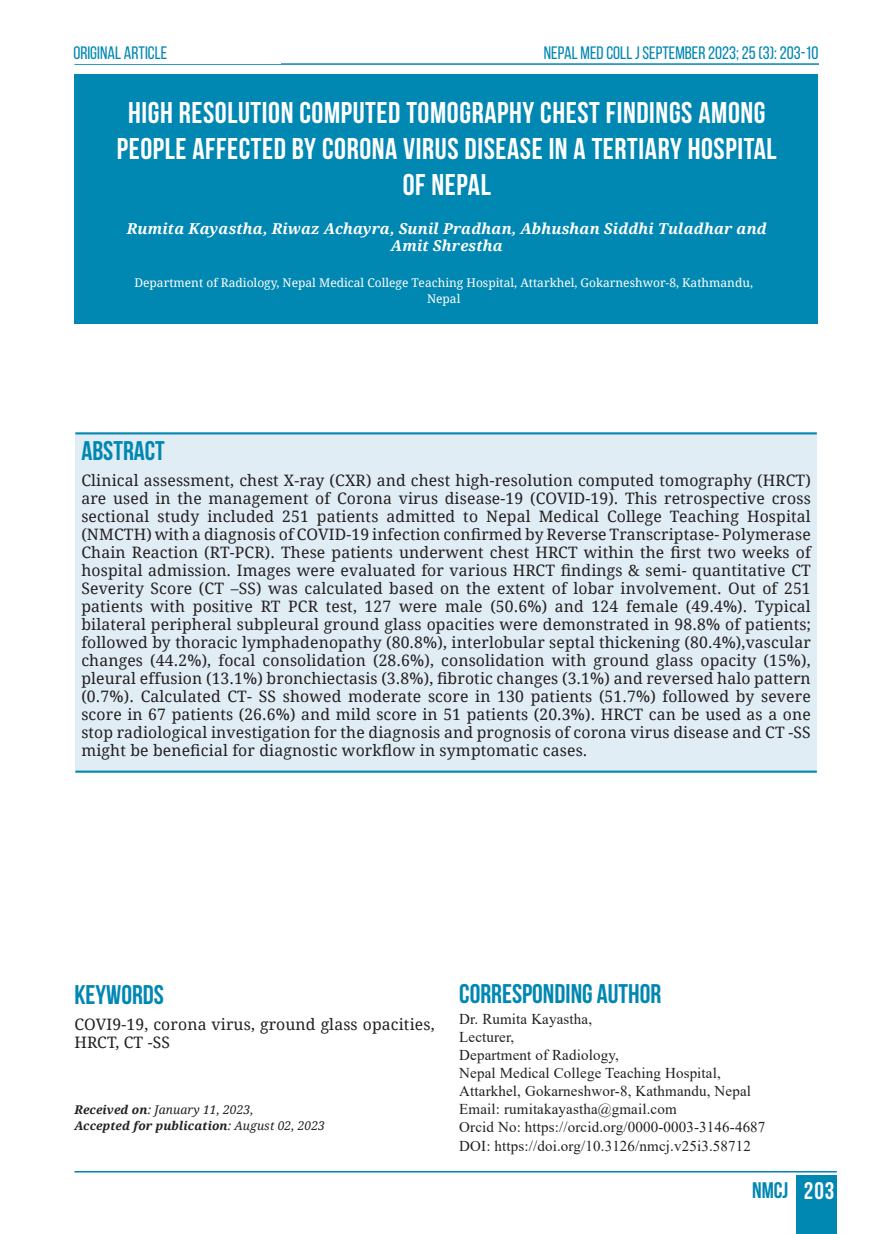
<style>
.page{position:relative;width:893px;height:1234px;background:#fff}
.page>*{position:absolute;margin:0;border:0;box-sizing:border-box;transform-origin:0 0}
.t1{font:700 30px/36px "Bebas Neue";letter-spacing:.02em;color:#fff;text-align:center}
.subhead{font:700 27px "Bebas Neue";color:#0087b2}
.t2{font:700 22.5px "Bebas Neue";color:#0087b2}
.t3{font:18px "Bebas Neue";color:#0087b2}
.MAIN_TEXT_PARA{font:15.75px/18px "Droid Serif";letter-spacing:.01em;color:#231f20;text-align:justify}
.t4{font:15px "Times New Roman";letter-spacing:.01em;color:#231f20}
.MAIN_TEXT_PARA-2{font:italic 700 15px/16.5px "Droid Serif";letter-spacing:.01em;color:#fff;text-align:center}
.t5{font:12px/16.5px "Droid Serif";color:#fff;text-align:center}
.t6{font:italic 700 12px "Droid Serif";letter-spacing:.01em;color:#231f20}
.t7{font:italic 12px "Droid Serif";letter-spacing:.01em;color:#231f20}
.s1{font-weight:700}
.s2{font-weight:400}
.s3{font-size:24px;color:#fff}
</style>
<div class="page">
<div style="left:796px;top:1174px;width:41px;height:59px;background:#0087b2"></div>
<hr style="left:74px;top:1170px;width:763px;height:2px;background:#0087b2">
<hr style="left:74px;top:63px;width:745px;height:2px;background:#0087b2">
<div style="left:74px;top:75px;width:744px;height:249px;background:#0087b2"></div>
<div style="left:75px;top:433px;width:742px;height:338px;background:#e1edf4"></div>
<hr style="left:75px;top:432px;width:742px;height:2px;background:#0087b2">
<hr style="left:75px;top:770px;width:742px;height:2px;background:#0087b2">
<p class="t3" style="left:73px;top:43px;width:95px">ORIGINAL ARTICLE</p>
<p class="t3" style="left:544px;top:43px;width:276px">NEPAL MED COLL J SEPTEMBER 2023; 25 (3): 203-10</p>
<p class="t1" style="left:117px;top:94px;width:661px">HIGH RESOLUTION COMPUTED TOMOGRAPHY CHEST FINDINGS AMONG<br>PEOPLE AFFECTED BY CORONA VIRUS DISEASE IN A TERTIARY HOSPITAL<br>OF NEPAL</p>
<p class="MAIN_TEXT_PARA-2" style="left:127px;top:220px;width:642px">Rumita Kayastha, Riwaz Achayra, Sunil Pradhan, Abhushan Siddhi Tuladhar and<br>Amit Shrestha</p>
<p class="t5" style="left:134px;top:274px;width:620px">Department of Radiology, Nepal Medical College Teaching Hospital, Attarkhel, Gokarneshwor-8, Kathmandu,<br>Nepal</p>
<p class="subhead" style="left:81px;top:435px;width:85px">ABSTRACT</p>
<p class="MAIN_TEXT_PARA" style="left:81px;top:470px;width:731px">Clinical assessment, chest X-ray (CXR) and chest high-resolution computed tomography (HRCT) are used in the management of Corona virus disease-19 (COVID-19). This retrospective cross sectional study included 251 patients admitted to Nepal Medical College Teaching Hospital (NMCTH) with a diagnosis of COVID‑19 infection confirmed by Reverse Transcriptase- Polymerase Chain Reaction (RT‑PCR). These patients underwent chest HRCT within the first two weeks of hospital admission. Images were evaluated for various HRCT findings &amp; semi- quantitative CT Severity Score (CT –SS) was calculated based on the extent of lobar involvement. Out of 251 patients with positive RT PCR test, 127 were male (50.6%) and 124 female (49.4%). Typical bilateral peripheral subpleural ground glass opacities were demonstrated in 98.8% of patients; followed by thoracic lymphadenopathy (80.8%), interlobular septal thickening (80.4%),vascular changes (44.2%), focal consolidation (28.6%), consolidation with ground glass opacity (15%), pleural effusion (13.1%) bronchiectasis (3.8%), fibrotic changes (3.1%) and reversed halo pattern (0.7%). Calculated CT- SS showed moderate score in 130 patients (51.7%) followed by severe score in 67 patients (26.6%) and mild score in 51 patients (20.3%). HRCT can be used as a one stop radiological investigation for the diagnosis and prognosis of corona virus disease and CT -SS might be beneficial for diagnostic workflow in symptomatic cases.</p>
<p class="subhead" style="left:74px;top:979px;width:91px">KEYWORDS</p>
<p class="MAIN_TEXT_PARA" style="left:74px;top:1014px;width:362px">COVI9-19, corona virus, ground glass opacities,<br>HRCT, CT -SS</p>
<p class="t7" style="left:74px;top:1101px;width:180px"><span class="s1">Received on</span>: January 11, 2023,</p>
<p class="t6" style="left:74px;top:1117px;width:252px">Accepted for publication<span class="s2">: August 02, 2023</span></p>
<p class="subhead" style="left:459px;top:979px;width:204px">CORRESPONDING AUTHOR</p>
<p class="t4" style="left:459px;top:1008px;width:134px">Dr. Rumita Kayastha,</p>
<p class="t4" style="left:459px;top:1026px;width:57px">Lecturer,</p>
<p class="t4" style="left:459px;top:1044px;width:161px">Department of Radiology,</p>
<p class="t4" style="left:459px;top:1062px;width:263px">Nepal Medical College Teaching Hospital,</p>
<p class="t4" style="left:459px;top:1080px;width:293px">Attarkhel, Gokarneshwor-8, Kathmandu, Nepal</p>
<p class="t4" style="left:459px;top:1098px;width:219px">Email: rumitakayastha@gmail.com</p>
<p class="t4" style="left:459px;top:1116px;width:308px">Orcid No: https://orcid.org/0000-0003-3146-4687</p>
<p class="t4" style="left:459px;top:1134px;width:293px">DOI: https://doi.org/10.3126/nmcj.v25i3.58712</p>
<h3 class="t2" style="left:752px;top:1177px;width:84px">NMCJ <span class="s3">203</span></h3>
</div>
